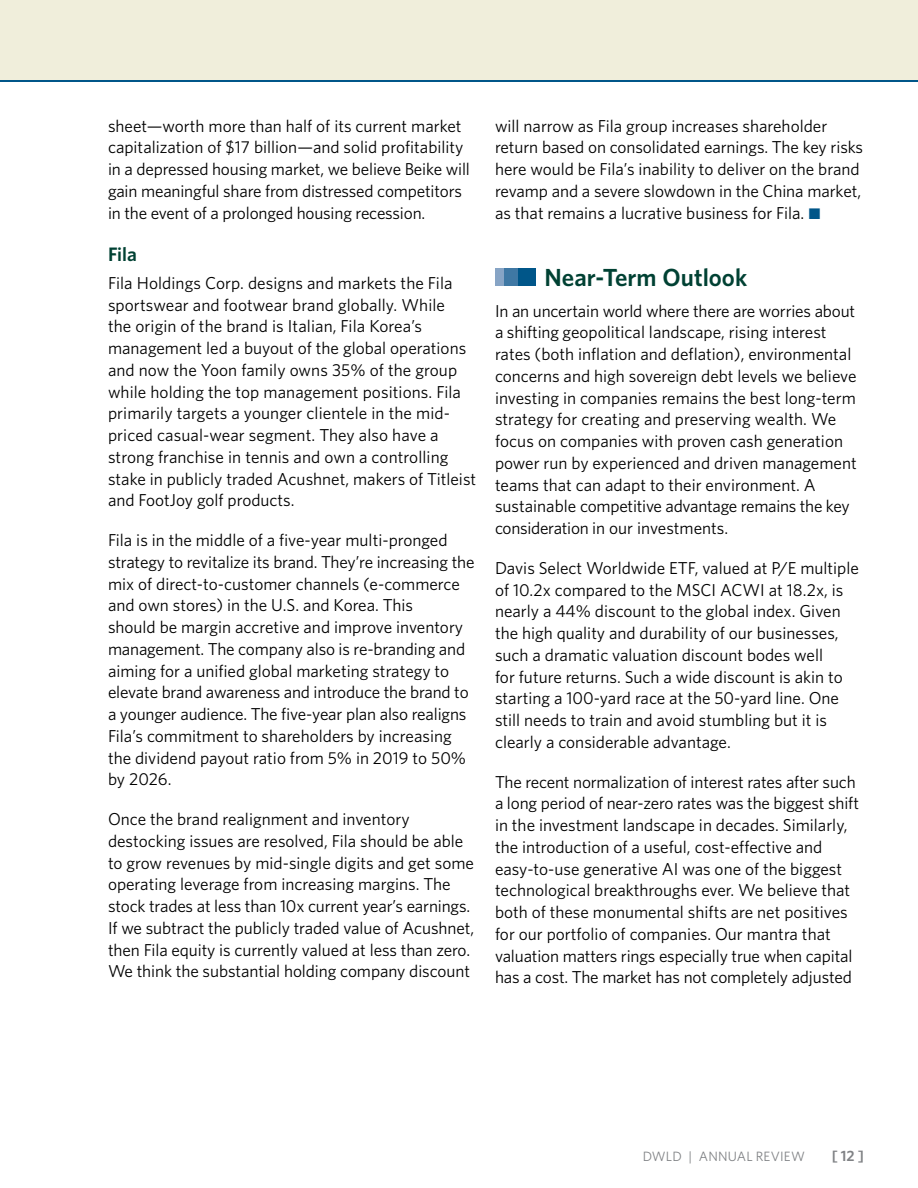
<style>
.page{position:relative;width:918px;height:1188px;background:#fff}
.page>*{position:absolute;margin:0;border:0;box-sizing:border-box;transform-origin:0 0}
.LC_Heading_4{font:600 24.75px "Whitney";color:#004133}
.t1{font:600 19.5px "Whitney";color:#004133}
.Body{font:17.25px/21.8px "Whitney";color:#000}
.t2{font:600 15px "Whitney";color:#808285}
.t3{font:13.5px "Whitney";letter-spacing:.01em;color:#808285}
.s1{font-family:"Mercury Text G1";color:#005689}
</style>
<div class="page">
<div style="left:0;top:0;width:918px;height:80px;background:#f0eedb"></div>
<hr style="left:0;top:80px;width:918px;height:2px;background:#005689">
<div style="left:518px;top:268px;width:18px;height:18px;background:#005689"></div>
<div style="left:504px;top:268px;width:14px;height:18px;background:#3f78a4"></div>
<div style="left:495px;top:268px;width:9px;height:18px;background:#87a4c5"></div>
<p class="Body" style="left:108px;top:114px;width:363px">sheet—worth more than half of its current market capitalization of $17 billion—and solid profitability in a depressed housing market, we believe Beike will gain meaningful share from distressed competitors in the event of a prolonged housing recession.</p>
<h2 class="t1" style="left:108px;top:241px;width:30px">Fila</h2>
<p class="Body" style="left:108px;top:272px;width:370px">Fila Holdings Corp. designs and markets the Fila sportswear and footwear brand globally. While<br>the origin of the brand is Italian, Fila Korea’s management led a buyout of the global operations and now the Yoon family owns 35% of the group while holding the top management positions. Fila primarily targets a younger clientele in the mid&shy;priced casual-wear segment. They also have a strong franchise in tennis and own a controlling stake in publicly traded Acushnet, makers of Titleist and FootJoy golf products.</p>
<p class="Body" style="left:108px;top:529px;width:368px">Fila is in the middle of a five-year multi-pronged strategy to revitalize its brand. They’re increasing the mix of direct-to-customer channels (e-commerce and own stores) in the U.S. and Korea. This<br>should be margin accretive and improve inventory management. The company also is re-branding and aiming for a unified global marketing strategy to elevate brand awareness and introduce the brand to a younger audience. The five-year plan also realigns Fila’s commitment to shareholders by increasing the dividend payout ratio from 5% in 2019 to 50% by 2026.</p>
<p class="Body" style="left:108px;top:808px;width:368px">Once the brand realignment and inventory destocking issues are resolved, Fila should be able to grow revenues by mid-single digits and get some operating leverage from increasing margins. The stock trades at less than 10x current year’s earnings.<br>If we subtract the publicly traded value of Acushnet, then Fila equity is currently valued at less than zero.<br>We think the substantial holding company discount</p>
<p class="Body" style="left:495px;top:114px;width:370px">will narrow as Fila group increases shareholder return based on consolidated earnings. The key risks here would be Fila’s inability to deliver on the brand revamp and a severe slowdown in the China market, as that remains a lucrative business for Fila. <span class="s1">•</span></p>
<p class="LC_Heading_4" style="left:544px;top:261px;width:204px">Near-Term Outlook</p>
<p class="Body" style="left:495px;top:299px;width:363px">In an uncertain world where there are worries about a shifting geopolitical landscape, rising interest rates (both inflation and deflation), environmental concerns and high sovereign debt levels we believe investing in companies remains the best long-term strategy for creating and preserving wealth. We focus on companies with proven cash generation power run by experienced and driven management teams that can adapt to their environment. A sustainable competitive advantage remains the key consideration in our investments.</p>
<p class="Body" style="left:495px;top:557px;width:365px">Davis Select Worldwide ETF, valued at P/E multiple of 10.2x compared to the MSCI ACWI at 18.2x, is nearly a 44% discount to the global index. Given the high quality and durability of our businesses, such a dramatic valuation discount bodes well<br>for future returns. Such a wide discount is akin to starting a 100-yard race at the 50-yard line. One still needs to train and avoid stumbling but it is clearly a considerable advantage.</p>
<p class="Body" style="left:495px;top:770px;width:366px">The recent normalization of interest rates after such a long period of near-zero rates was the biggest shift in the investment landscape in decades. Similarly, the introduction of a useful, cost-effective and easy-to-use generative AI was one of the biggest technological breakthroughs ever. We believe that both of these monumental shifts are net positives for our portfolio of companies. Our mantra that valuation matters rings especially true when capital has a cost. The market has not completely adjusted</p>
<p class="t3" style="left:643px;top:1147px;width:164px">DWLD | ANNUAL REVIEW</p>
<p class="t2" style="left:832px;top:1146px;width:34px">[ 12 ]</p>
</div>
